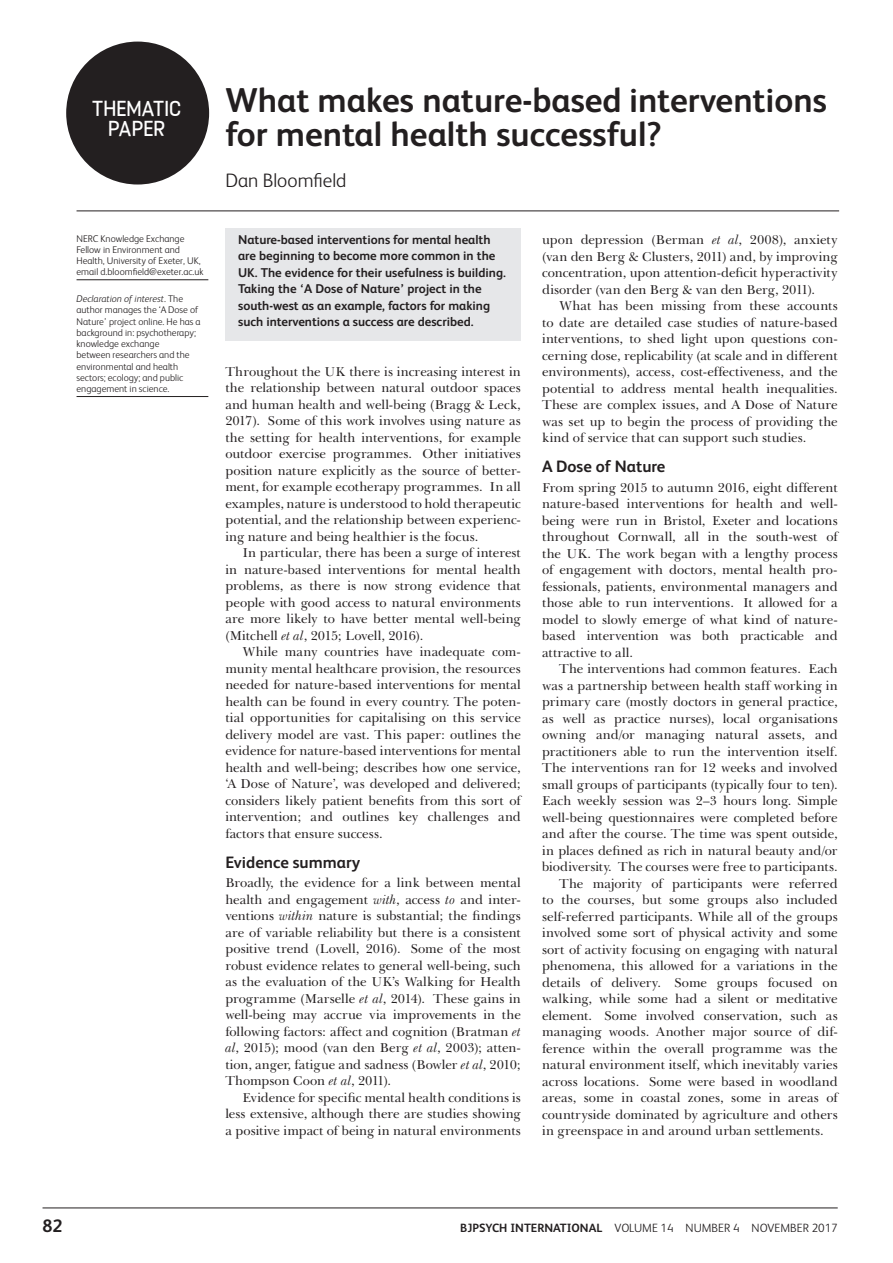
<style>
.page{position:relative;width:893px;height:1263px;background:#fff}
.page>*{position:absolute;margin:0;border:0;box-sizing:border-box;transform-origin:0 0}
.t1{font:700 34.5px/34.5px "FS Albert";color:#231f20}
.section{font:24.3px "FS Dillonv 1.01";color:#fff}
.author{font:300 19.5px "FS Albert";color:#231f20}
.t2{font:700 18px "FS Albert";color:#231f20}
.A_head{font:700 16.5px "FS Albert";color:#231f20}
.body{font:13.2px/16.5px "Baskerville BT";letter-spacing:-.005em;color:#231f20;text-align:justify}
.no_indent{font:13.2px/16.5px "Baskerville BT";letter-spacing:-.005em;color:#231f20;text-align:justify}
.summary{font:700 12.75px/16.5px "FS Albert";color:#231f20}
.t3{font:300 12px "FS Albert";color:#231f20}
.author_details{font:300 9.75px/11.2px "FS Albert";color:#231f20}
.s1{font-style:italic}
.s2{font-weight:700}
</style>
<div class="page">
<hr style="left:43px;top:1208px;width:795px;height:1px;background:#231f20">
<div style="left:225px;top:228px;width:296px;height:113px;background:#e6e7e9"></div>
<hr style="left:77px;top:279px;width:131px;height:1px;background:#231f20">
<hr style="left:77px;top:396px;width:131px;height:1px;background:#231f20">
<div style="left:66px;top:42px;width:143px;height:143px;background:#231f20;border-radius:50%"></div>
<hr style="left:77px;top:211px;width:762px;height:1px;background:#231f20">
<p class="section" style="left:92px;top:93px;width:90px">THEMATIC</p>
<p class="section" style="left:108px;top:112px;width:58px">PAPER</p>
<p class="author_details" style="left:77px;top:232px;width:129px">NERC Knowledge Exchange<br>Fellow in Environment and<br>Health, University of Exeter, UK, email d.bloomfield@exeter.ac.uk</p>
<p class="author_details" style="left:77px;top:293px;width:126px"><span class="s1">Declaration of interest</span>. The author manages the ‘A Dose of<br>Nature’ project online. He has a background in: psychotherapy; knowledge exchange<br>between researchers and the environmental and health sectors; ecology; and public engagement in science.</p>
<p class="t1" style="left:225px;top:81px;width:603px">What makes nature-based interventions for mental health successful?</p>
<p class="author" style="left:225px;top:168px;width:123px">Dan Bloomfield</p>
<p class="summary" style="left:238px;top:231px;width:269px">Nature-based interventions for mental health are beginning to become more common in the UK. The evidence for their usefulness is building.<br>Taking the ‘A Dose of Nature’ project in the south-west as an example, factors for making such interventions a success are described.</p>
<p class="no_indent" style="left:225px;top:363px;width:297px">Throughout the UK there is increasing interest in the relationship between natural outdoor spaces and human health and well-being (Bragg &amp; Leck, 2017). Some of this work involves using nature as the setting for health interventions, for example outdoor exercise programmes. Other initiatives position nature explicitly as the source of better&shy;ment, for example ecotherapy programmes. In all examples, nature is understood to hold therapeutic potential, and the relationship between experienc&shy;ing nature and being healthier is the focus.</p>
<p class="body" style="left:225px;top:545px;width:297px;text-indent:17px">In particular, there has been a surge of interest in nature-based interventions for mental health problems, as there is now strong evidence that people with good access to natural environments are more likely to have better mental well-being (Mitchell <span class="s1">et al</span>, 2015; Lovell, 2016).</p>
<p class="body" style="left:225px;top:644px;width:297px;text-indent:17px">While many countries have inadequate com&shy;munity mental healthcare provision, the resources needed for nature-based interventions for mental health can be found in every country. The poten&shy;tial opportunities for capitalising on this service delivery model are vast. This paper: outlines the evidence for nature-based interventions for mental health and well-being; describes how one service, ‘A Dose of Nature’, was developed and delivered; considers likely patient benefits from this sort of intervention; and outlines key challenges and factors that ensure success.</p>
<p class="A_head" style="left:225px;top:851px;width:136px">Evidence summary</p>
<p class="no_indent" style="left:225px;top:875px;width:297px">Broadly, the evidence for a link between mental health and engagement <span class="s1">with</span>, access <span class="s1">to</span> and inter&shy;ventions <span class="s1">within</span> nature is substantial; the findings are of variable reliability but there is a consistent positive trend (Lovell, 2016). Some of the most robust evidence relates to general well-being, such as the evaluation of the UK’s Walking for Health programme (Marselle <span class="s1">et al</span>, 2014). These gains in well-being may accrue via improvements in the following factors: affect and cognition (Bratman <span class="s1">et al</span>, 2015); mood (van den Berg <span class="s1">et al</span>, 2003); atten&shy;tion, anger, fatigue and sadness (Bowler <span class="s1">et al</span>, 2010; Thompson Coon <span class="s1">et al</span>, 2011).</p>
<p class="body" style="left:225px;top:1089px;width:297px;text-indent:17px">Evidence for specific mental health conditions is less extensive, although there are studies showing a positive impact of being in natural environments</p>
<p class="body" style="left:542px;top:231px;width:297px">upon depression (Berman <span class="s1">et al</span>, 2008), anxiety (van den Berg &amp; Clusters, 2011) and, by improving concentration, upon attention-deficit hyperactivity disorder (van den Berg &amp; van den Berg, 2011).</p>
<p class="body" style="left:542px;top:297px;width:297px;text-indent:17px">What has been missing from these accounts to date are detailed case studies of nature-based interventions, to shed light upon questions con&shy;cerning dose, replicability (at scale and in different environments), access, cost-effectiveness, and the potential to address mental health inequalities.<br>These are complex issues, and A Dose of Nature was set up to begin the process of providing the kind of service that can support such studies.</p>
<p class="A_head" style="left:542px;top:455px;width:125px">A Dose of Nature</p>
<p class="no_indent" style="left:542px;top:479px;width:297px">From spring 2015 to autumn 2016, eight different nature-based interventions for health and well&shy;being were run in Bristol, Exeter and locations throughout Cornwall, all in the south-west of the UK. The work began with a lengthy process of engagement with doctors, mental health pro&shy;fessionals, patients, environmental managers and those able to run interventions. It allowed for a model to slowly emerge of what kind of nature&shy;based intervention was both practicable and attractive to all.</p>
<p class="body" style="left:542px;top:660px;width:297px;text-indent:17px">The interventions had common features. Each was a partnership between health staff working in primary care (mostly doctors in general practice, as well as practice nurses), local organisations owning and/or managing natural assets, and practitioners able to run the intervention itself.<br>The interventions ran for 12 weeks and involved small groups of participants (typically four to ten).<br>Each weekly session was 2–3 hours long. Simple well-being questionnaires were completed before and after the course. The time was spent outside, in places defined as rich in natural beauty and/or biodiversity. The courses were free to participants.</p>
<p class="body" style="left:542px;top:875px;width:297px;text-indent:17px">The majority of participants were referred to the courses, but some groups also included self-referred participants. While all of the groups involved some sort of physical activity and some sort of activity focusing on engaging with natural phenomena, this allowed for a variations in the details of delivery. Some groups focused on walking, while some had a silent or meditative element. Some involved conservation, such as managing woods. Another major source of dif&shy;ference within the overall programme was the natural environment itself, which inevitably varies across locations. Some were based in woodland areas, some in coastal zones, some in areas of countryside dominated by agriculture and others in greenspace in and around urban settlements.</p>
<h3 class="t2" style="left:43px;top:1214px;width:22px">82</h3>
<p class="t3" style="left:460px;top:1220px;width:379px"><span class="s2">BJPSYCH INTERNATIONAL</span> VOLUME 14 NUMBER 4 NOVEMBER 2017</p>
</div>
